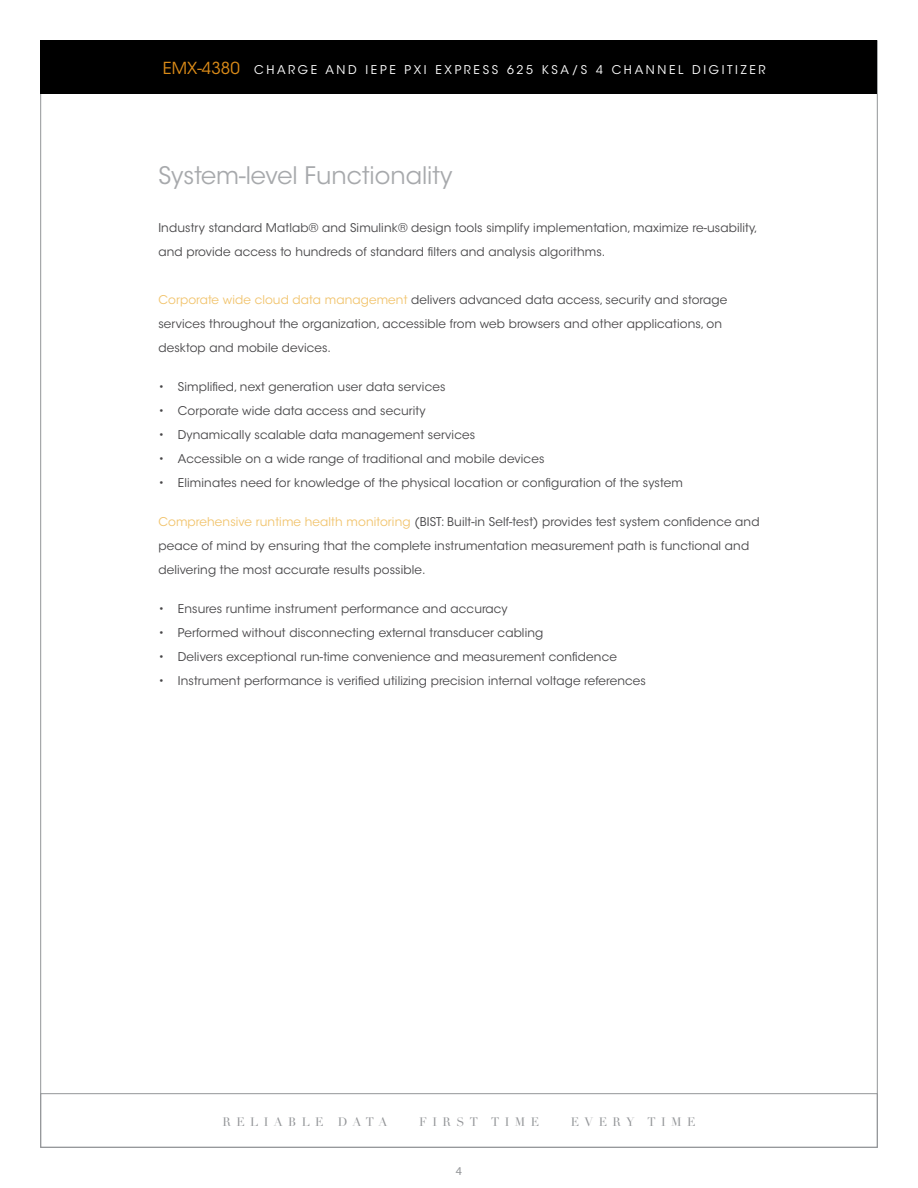
<style>
.page{position:relative;width:918px;height:1188px;background:#fff}
.page>*{position:absolute;margin:0;border:0;box-sizing:border-box;transform-origin:0 0}
.t1{font:24px "ITC Avant Garde Std";color:#a7a9ac}
.t2{font:12px/24px "ITC Avant Garde Std";letter-spacing:.01em;color:#464547}
.t3{font:12px "ITC Avant Garde Std";letter-spacing:.22em;color:#fff}
.t4{font:12px "Didot";letter-spacing:.45em;color:#939598}
.t5{font:12px "Myriad Pro";color:#939598}
.s1{font-size:16.5px;color:#db8b18}
.s2{color:#f1c36c}
</style>
<div class="page">
<div style="left:40px;top:40px;width:838px;height:54px;background:#000"></div>
<div style="left:40px;top:1093px;width:838px;height:54px;border:1px solid #939598"></div>
<p class="t3" style="left:163px;top:62px;width:604px"><span class="s1">EMX-4380</span> CHARGE AND IEPE PXI EXPRESS 625 KSA/S 4 CHANNEL DIGITIZER</p>
<h1 class="t1" style="left:158px;top:161px;width:295px">System-level Functionality</h1>
<p class="t2" style="left:158px;top:216px;width:601px">Industry standard Matlab® and Simulink® design tools simplify implementation, maximize re-usability, and provide access to hundreds of standard filters and analysis algorithms.</p>
<p class="t2" style="left:158px;top:288px;width:570px"><span class="s2">Corporate wide cloud data management</span> delivers advanced data access, security and storage services throughout the organization, accessible from web browsers and other applications, on desktop and mobile devices.</p>
<p class="t2" style="left:158px;top:375px;width:289px">• Simplified, next generation user data services</p>
<p class="t2" style="left:158px;top:399px;width:269px">• Corporate wide data access and security</p>
<p class="t2" style="left:158px;top:423px;width:318px">• Dynamically scalable data management services</p>
<p class="t2" style="left:158px;top:447px;width:387px">• Accessible on a wide range of traditional and mobile devices</p>
<p class="t2" style="left:158px;top:471px;width:526px">• Eliminates need for knowledge of the physical location or configuration of the system</p>
<p class="t2" style="left:158px;top:510px;width:603px"><span class="s2">Comprehensive runtime health monitoring</span> (BIST: Built-in Self-test) provides test system confidence and peace of mind by ensuring that the complete instrumentation measurement path is functional and delivering the most accurate results possible.</p>
<p class="t2" style="left:158px;top:597px;width:351px">• Ensures runtime instrument performance and accuracy</p>
<p class="t2" style="left:158px;top:621px;width:386px">• Performed without disconnecting external transducer cabling</p>
<p class="t2" style="left:158px;top:645px;width:460px">• Delivers exceptional run-time convenience and measurement confidence</p>
<p class="t2" style="left:158px;top:669px;width:489px">• Instrument performance is verified utilizing precision internal voltage references</p>
<p class="t4" style="left:222px;top:1114px;width:166px">RELIABLE DATA</p>
<p class="t4" style="left:419px;top:1114px;width:122px">FIRST TIME</p>
<p class="t4" style="left:571px;top:1114px;width:126px">EVERY TIME</p>
<p class="t5" style="left:456px;top:1163px;width:8px">4</p>
</div>
